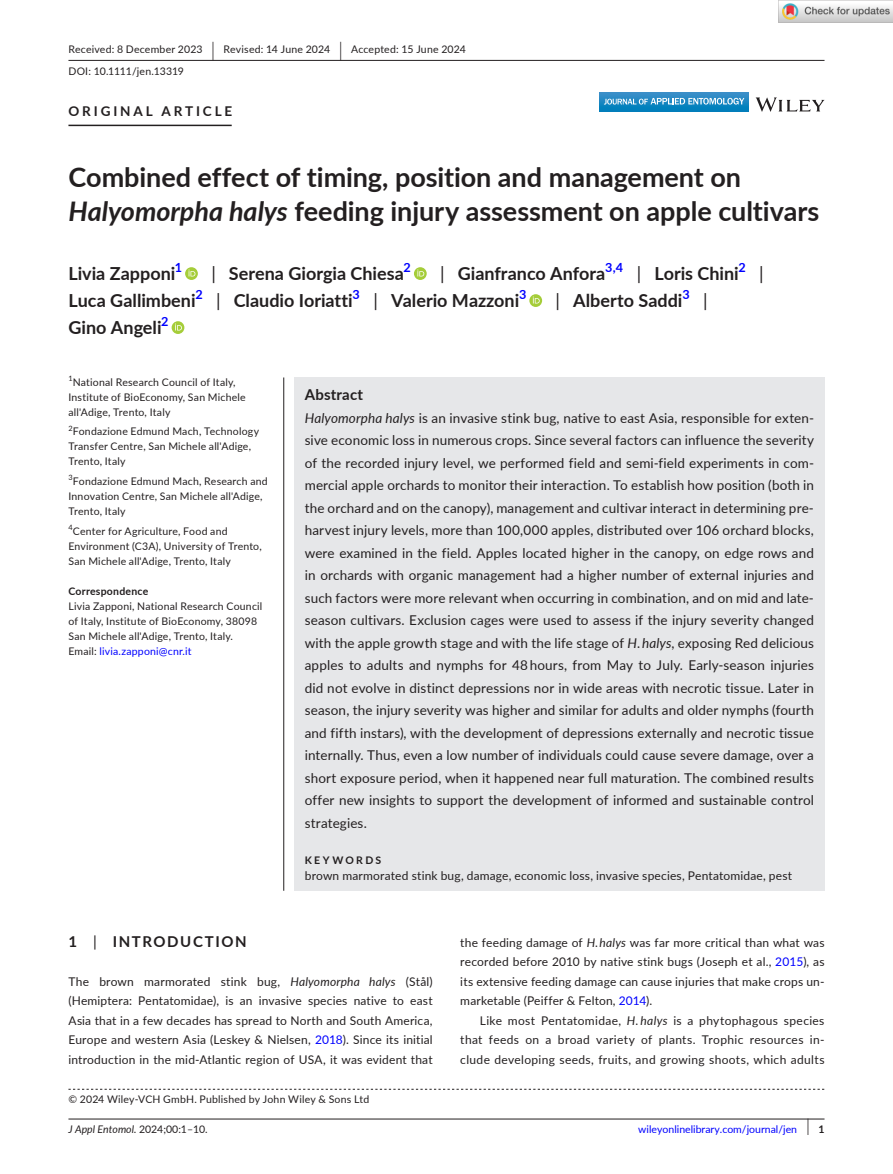
<style>
.page{position:relative;width:893px;height:1174px;background:#fff}
.page>*{position:absolute;margin:0;border:0;box-sizing:border-box;transform-origin:0 0}
.t1{font:700 27px/34.5px "Lato";letter-spacing:-.005em;color:#231f20}
.t2{font:700 18px "Lato";color:#231f20}
.t3{font:18px "Lato";color:#231f20}
.t4{font:700 15px "Lato";letter-spacing:.1em;color:#231f20}
.t5{font:700 15px "Lato";letter-spacing:.015em;color:#231f20}
.t6{font:13.5px/22.5px "Lato";letter-spacing:.01em;color:#231f20;text-align:justify}
.t7{font:700 13.5px "Lato";letter-spacing:.215em;color:#231f20}
.t8{font:700 12.6px "Lato";color:#00f}
.t9{font:12px/19.5px "Lato";letter-spacing:.015em;color:#231f20;text-align:justify}
.t10{font:10.5px/15px "Lato";letter-spacing:.02em;color:#231f20}
.t11{font:10.5px "Lato";color:#00f}
.t12{font:italic 10.5px "Lato";color:#231f20}
.t13{font:700 10.5px "Lato";letter-spacing:.02em;color:#231f20}
.t14{font:700 10.5px "Lato";letter-spacing:.22em;color:#231f20}
.t15{font:7.35px "Lato";color:#231f20}
.s1{font-size:19.65px}
.s2{font-style:italic}
.s3{font-weight:400}
.s4{color:#00f}
.s5{font-style:normal}
.s6{font-size:17.4px;color:#231f20}
.s7{font-weight:700;color:#231f20}
</style>
<div class="page">
<hr style="left:68px;top:1118px;width:756px;height:1px;background:#231f20">
<svg style="left:756px;top:97px;width:68px;height:15px"></svg>
<svg style="left:599px;top:93px;width:149px;height:19px;background:#1785c0"></svg>
<svg style="left:604px;top:98px;width:140px;height:7px"></svg>
<hr style="left:68px;top:60px;width:756px;height:1px;background:#231f20">
<hr style="left:68px;top:125px;width:164px;height:1px;background:#231f20">
<svg style="left:185px;top:267px;width:13px;height:13px"></svg>
<svg style="left:189px;top:269px;width:6px;height:7px"></svg>
<svg style="left:414px;top:267px;width:13px;height:13px"></svg>
<svg style="left:417px;top:269px;width:7px;height:7px"></svg>
<svg style="left:529px;top:294px;width:13px;height:13px"></svg>
<svg style="left:533px;top:296px;width:7px;height:7px"></svg>
<svg style="left:172px;top:321px;width:12px;height:13px"></svg>
<svg style="left:175px;top:323px;width:7px;height:7px"></svg>
<svg style="left:68px;top:1088px;width:756px;height:1px"></svg>
<div style="left:294px;top:377px;width:530px;height:513px;background:#e6e7e9"></div>
<hr style="left:283px;top:377px;width:1px;height:513px;background:#231f20">
<img style="left:779px;top:0;width:114px;height:23px">
<p class="t10" style="left:68px;top:38px;width:399px;line-height:21.8px">Received: 8 December 2023 <span class="s1">|</span> Revised: 14 June 2024 <span class="s1">|</span> Accepted: 15 June 2024<br>DOI: 10.1111/jen.13319</p>
<p class="t7" style="left:68px;top:101px;width:165px">ORIGINAL ARTICLE</p>
<h1 class="t1" style="left:68px;top:159px;width:752px">Combined effect of timing, position and management on<br><span class="s2">Halyomorpha halys</span> feeding injury assessment on apple cultivars</h1>
<h2 class="t2" style="left:68px;top:260px;width:108px">Livia Zapponi</h2>
<p class="t8" style="left:175px;top:258px;width:9px">1</p>
<h2 class="t2" style="left:211px;top:260px;width:194px"><span class="s3">|</span> Serena Giorgia Chiesa</h2>
<p class="t8" style="left:404px;top:258px;width:9px">2</p>
<h2 class="t2" style="left:440px;top:260px;width:167px"><span class="s3">|</span> Gianfranco Anfora</h2>
<p class="t8" style="left:605px;top:258px;width:19px">3,4</p>
<h2 class="t2" style="left:637px;top:260px;width:103px"><span class="s3">|</span> Loris Chini</h2>
<p class="t8" style="left:738px;top:258px;width:9px">2</p>
<h2 class="t3" style="left:759px;top:260px;width:6px">|</h2>
<h2 class="t2" style="left:68px;top:287px;width:129px">Luca Gallimbeni</h2>
<p class="t8" style="left:195px;top:285px;width:9px">2</p>
<h2 class="t2" style="left:216px;top:287px;width:138px"><span class="s3">|</span> Claudio Ioriatti</h2>
<p class="t8" style="left:353px;top:285px;width:9px">3</p>
<h2 class="t2" style="left:373px;top:287px;width:147px"><span class="s3">|</span> Valerio Mazzoni</h2>
<p class="t8" style="left:519px;top:285px;width:9px">3</p>
<h2 class="t2" style="left:556px;top:287px;width:128px"><span class="s3">|</span> Alberto Saddi</h2>
<p class="t8" style="left:682px;top:285px;width:9px">3</p>
<h2 class="t3" style="left:703px;top:287px;width:6px">|</h2>
<h2 class="t2" style="left:68px;top:314px;width:95px">Gino Angeli</h2>
<p class="t8" style="left:161px;top:312px;width:9px">2</p>
<p class="t15" style="left:68px;top:373px;width:6px">1</p>
<p class="t10" style="left:68px;top:374px;width:179px;text-indent:4px">National Research Council of Italy,<br>Institute of BioEconomy, San Michele all'Adige, Trento, Italy</p>
<p class="t10" style="left:68px;top:424px;width:192px"><sup>2</sup>Fondazione Edmund Mach, Technology<br>Transfer Centre, San Michele all'Adige,<br>Trento, Italy</p>
<p class="t10" style="left:68px;top:473px;width:201px"><sup>3</sup>Fondazione Edmund Mach, Research and<br>Innovation Centre, San Michele all'Adige,<br>Trento, Italy</p>
<p class="t10" style="left:68px;top:523px;width:195px"><sup>4</sup>Center for Agriculture, Food and<br>Environment (C3A), University of Trento,<br>San Michele all'Adige, Trento, Italy</p>
<p class="t13" style="left:68px;top:583px;width:81px">Correspondence</p>
<p class="t10" style="left:68px;top:598px;width:195px">Livia Zapponi, National Research Council of Italy, Institute of BioEconomy, 38098<br>San Michele all'Adige, Trento, Italy.<br>Email: <span class="s4">livia.zapponi@cnr.it</span></p>
<p class="t5" style="left:305px;top:383px;width:60px">Abstract</p>
<p class="t6" style="left:305px;top:406px;width:511px"><span class="s2">Halyomorpha halys</span> is an invasive stink bug, native to east Asia, responsible for exten&shy;sive economic loss in numerous crops. Since several factors can influence the severity of the recorded injury level, we performed field and semi-field experiments in com&shy;mercial apple orchards to monitor their interaction. To establish how position (both in the orchard and on the canopy), management and cultivar interact in determining pre&shy;harvest injury levels, more than 100,000 apples, distributed over 106 orchard blocks, were examined in the field. Apples located higher in the canopy, on edge rows and in orchards with organic management had a higher number of external injuries and such factors were more relevant when occurring in combination, and on mid and late&shy;season cultivars. Exclusion cages were used to assess if the injury severity changed with the apple growth stage and with the life stage of <span class="s2">H. halys</span>, exposing Red delicious apples to adults and nymphs for 48 hours, from May to July. Early-season injuries did not evolve in distinct depressions nor in wide areas with necrotic tissue. Later in season, the injury severity was higher and similar for adults and older nymphs (fourth and fifth instars), with the development of depressions externally and necrotic tissue internally. Thus, even a low number of individuals could cause severe damage, over a short exposure period, when it happened near full maturation. The combined results offer new insights to support the development of informed and sustainable control strategies.</p>
<p class="t14" style="left:305px;top:852px;width:78px">KEYWORDS</p>
<p class="t9" style="left:305px;top:865px;width:489px">brown marmorated stink bug, damage, economic loss, invasive species, Pentatomidae, pest</p>
<p class="t4" style="left:68px;top:930px;width:180px">1 <span class="s3">|</span> INTRODUCTION</p>
<p class="t9" style="left:68px;top:971px;width:366px">The brown marmorated stink bug, <span class="s2">Halyomorpha halys</span> (Stål) (Hemiptera: Pentatomidae), is an invasive species native to east Asia that in a few decades has spread to North and South America, Europe and western Asia (Leskey &amp; Nielsen, <span class="s4">2018</span>). Since its initial introduction in the mid-Atlantic region of USA, it was evident that</p>
<p class="t10" style="left:68px;top:1091px;width:302px">© 2024 Wiley-VCH GmbH. Published by John Wiley &amp; Sons Ltd</p>
<p class="t9" style="left:460px;top:932px;width:366px">the feeding damage of <span class="s2">H. halys</span> was far more critical than what was recorded before 2010 by native stink bugs (Joseph et al., <span class="s4">2015</span>), as its extensive feeding damage can cause injuries that make crops un&shy;marketable (Peiffer &amp; Felton, <span class="s4">2014</span>).</p>
<p class="t9" style="left:460px;top:1010px;width:366px;text-indent:20px">Like most Pentatomidae, <span class="s2">H. halys</span> is a phytophagous species that feeds on a broad variety of plants. Trophic resources in&shy;clude developing seeds, fruits, and growing shoots, which adults</p>
<p class="t12" style="left:68px;top:1121px;width:141px">J Appl Entomol. <span class="s5">2024;00:1–10.</span></p>
<p class="t11" style="left:638px;top:1121px;width:188px">wileyonlinelibrary.com/journal/jen <span class="s6">|</span> <span class="s7">1</span></p>
</div>
